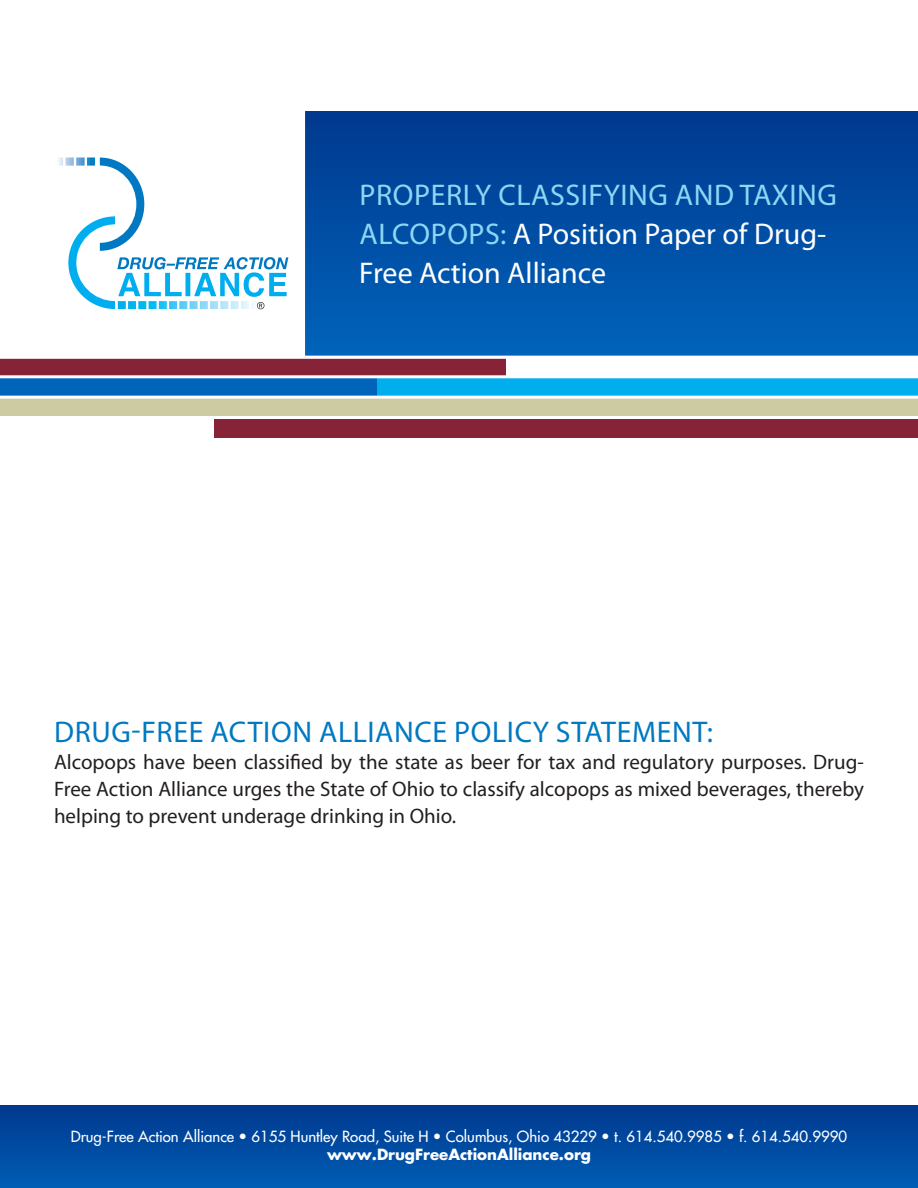
<style>
.page{position:relative;width:918px;height:1188px;background:#fff}
.page>*{position:absolute;margin:0;border:0;box-sizing:border-box;transform-origin:0 0}
.t1{font:30px/39px "Myriad Pro";color:#fff}
.t2{font:30px "Myriad Pro";letter-spacing:.02em;color:#0079c2}
.t3{font:21px/27px "Myriad Pro";color:#231f20;text-align:justify}
.t4{font:15px/18px "Futura";color:#fff;text-align:center}
.s1{color:#8dd7f5}
.s2{font-weight:700}
</style>
<div class="page">
<div style="left:305px;top:111px;width:613px;height:244px;background:linear-gradient(to bottom,#00398f,#0063ba)"></div>
<div style="left:0;top:357px;width:506px;height:21px;background:#862336"></div>
<div style="left:215px;top:417px;width:703px;height:21px;background:#862336"></div>
<div style="left:0;top:377px;width:379px;height:20px;background:#0064ba"></div>
<div style="left:378px;top:377px;width:540px;height:20px;background:#00aded"></div>
<div style="left:0;top:397px;width:918px;height:21px;background:#cccba2"></div>
<hr style="left:0;top:356px;width:918px;height:3px;background:#fff">
<hr style="left:0;top:375px;width:918px;height:3px;background:#fff">
<hr style="left:0;top:396px;width:918px;height:3px;background:#fff">
<hr style="left:0;top:416px;width:918px;height:3px;background:#fff">
<svg style="left:58px;top:157px;width:230px;height:152px"></svg>
<div style="left:0;top:1105px;width:918px;height:83px;background:linear-gradient(to bottom,#00388e,#005db4)"></div>
<p class="t1" style="left:359px;top:175px;width:479px"><span class="s1">PROPERLY CLASSIFYING AND TAXING<br>ALCOPOPS:</span> A Position Paper of Drug-<br>Free Action Alliance</p>
<p class="t2" style="left:54px;top:714px;width:660px">DRUG-FREE ACTION ALLIANCE POLICY STATEMENT:</p>
<p class="t3" style="left:54px;top:749px;width:812px">Alcopops have been classified by the state as beer for tax and regulatory purposes. Drug-Free Action Alliance urges the State of Ohio to classify alcopops as mixed beverages, thereby helping to prevent underage drinking in Ohio.</p>
<p class="t4" style="left:71px;top:1128px;width:778px">Drug-Free Action Alliance • 6155 Huntley Road, Suite H • Columbus, Ohio 43229 • t. 614.540.9985 • f. 614.540.9990 <span class="s2">www.DrugFreeActionAlliance.org</span></p>
</div>
